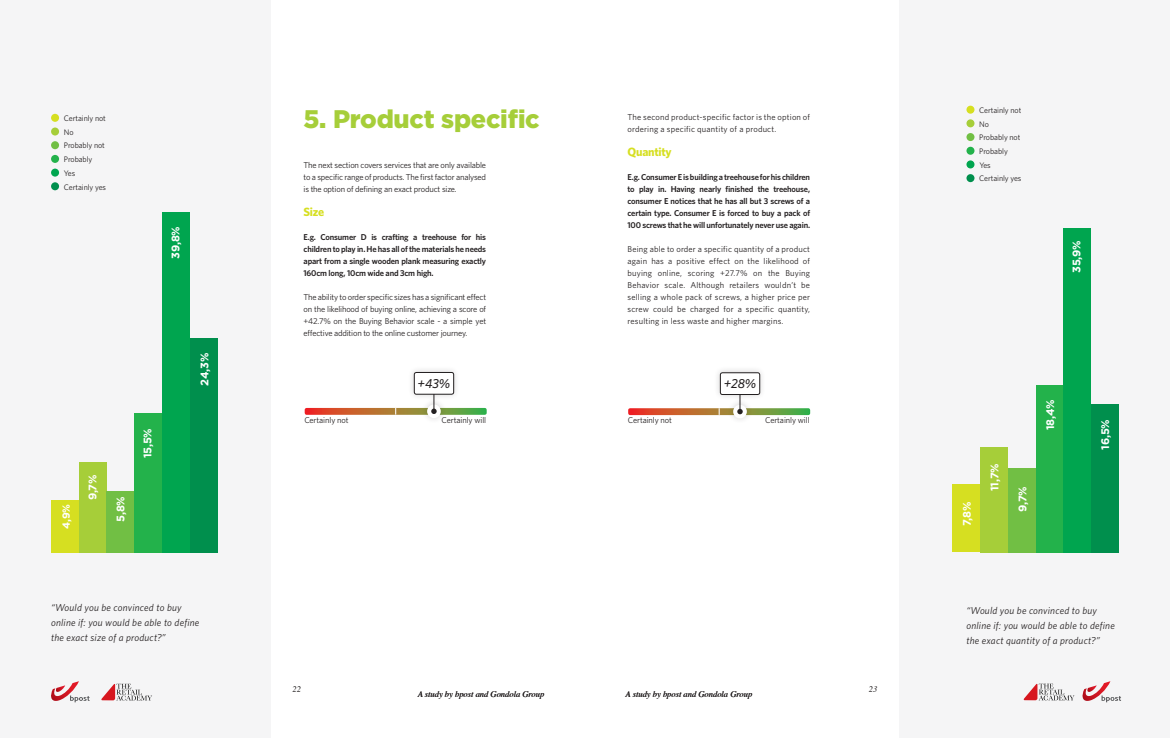
<style>
.page{position:relative;width:1170px;height:738px;background:#fff}
.page>*{position:absolute;margin:0;border:0;box-sizing:border-box;transform-origin:0 0}
.t1{font:900 25.4px "Gotham";letter-spacing:-.01em;color:#a6ce39}
.t2{font:italic 500 13.1px "Whitney";color:#231f20}
.t3{font:700 12px "Whitney";letter-spacing:-.02em;color:#d6df21}
.t4{font:700 11px "Gotham";letter-spacing:-.02em;color:#fff}
.t5{font:700 10.2px "Gotham";color:#fff}
.t6{font:italic 10px/15px "Whitney";letter-spacing:.02em;color:#231f20}
.t7{font:8.5px/12px "Whitney";letter-spacing:.015em;color:#231f20;text-align:justify}
.t8{font:600 8.5px/12px "Whitney";letter-spacing:-.02em;color:#231f20;text-align:justify}
.t9{font:italic 8.5px "Times";color:#231f20}
.t10{font:8.4px "Whitney";letter-spacing:-.01em;color:#231f20}
.t11{font:8px/13.7px "Whitney";letter-spacing:-.01em;color:#231f20}
</style>
<div class="page">
<div style="left:0;top:0;width:270px;height:737px;background:#f5f5f6"></div>
<div style="left:899px;top:0;width:270px;height:737px;background:#f5f5f6"></div>
<svg style="left:101px;top:683px;width:51px;height:17px"></svg>
<svg style="left:1024px;top:683px;width:50px;height:16px"></svg>
<svg style="left:51px;top:681px;width:39px;height:20px"></svg>
<svg style="left:1082px;top:681px;width:38px;height:20px"></svg>
<div style="left:51px;top:141px;width:8px;height:8px;background:#71bf44;border-radius:50%"></div>
<div style="left:51px;top:114px;width:8px;height:8px;background:#d6df21;border-radius:50%"></div>
<div style="left:51px;top:127px;width:8px;height:8px;background:#a6ce39;border-radius:50%"></div>
<div style="left:51px;top:155px;width:8px;height:8px;background:#23b24b;border-radius:50%"></div>
<div style="left:51px;top:168px;width:8px;height:8px;background:#00a54f;border-radius:50%"></div>
<div style="left:51px;top:182px;width:8px;height:8px;background:#008f4d;border-radius:50%"></div>
<div style="left:966px;top:133px;width:8px;height:8px;background:#71bf44;border-radius:50%"></div>
<div style="left:966px;top:106px;width:8px;height:8px;background:#d6df21;border-radius:50%"></div>
<div style="left:966px;top:119px;width:8px;height:8px;background:#a6ce39;border-radius:50%"></div>
<div style="left:966px;top:147px;width:8px;height:8px;background:#23b24b;border-radius:50%"></div>
<div style="left:966px;top:160px;width:8px;height:8px;background:#00a54f;border-radius:50%"></div>
<div style="left:966px;top:174px;width:8px;height:8px;background:#008f4d;border-radius:50%"></div>
<div style="left:51px;top:500px;width:28px;height:52px;background:#d6df21"></div>
<div style="left:79px;top:461px;width:27px;height:91px;background:#a6ce39"></div>
<div style="left:106px;top:490px;width:28px;height:62px;background:#71bf44"></div>
<div style="left:134px;top:412px;width:28px;height:140px;background:#23b24b"></div>
<div style="left:162px;top:212px;width:28px;height:340px;background:#00a54f"></div>
<div style="left:190px;top:338px;width:27px;height:214px;background:#008f4d"></div>
<div style="left:952px;top:484px;width:27px;height:68px;background:#d6df21"></div>
<div style="left:979px;top:447px;width:28px;height:105px;background:#a6ce39"></div>
<div style="left:1007px;top:467px;width:28px;height:85px;background:#71bf44"></div>
<div style="left:1035px;top:385px;width:28px;height:167px;background:#23b24b"></div>
<div style="left:1063px;top:228px;width:27px;height:324px;background:#00a54f"></div>
<div style="left:1090px;top:403px;width:28px;height:149px;background:#008f4d"></div>
<div style="left:420px;top:398px;width:27px;height:26px;background:#231f20;opacity:.2"></div>
<div style="left:427px;top:404px;width:13px;height:14px;background:#fff;border-radius:50%"></div>
<div style="left:407px;top:365px;width:53px;height:51px;background:#231f20;opacity:.2"></div>
<div style="left:414px;top:372px;width:39px;height:22px;background:#fff;border-radius:2px"></div>
<div style="left:414px;top:372px;width:40px;height:22px;border:1px solid #231f20;border-radius:2px"></div>
<svg style="left:304px;top:393px;width:182px;height:21px"></svg>
<div style="left:713px;top:366px;width:53px;height:51px;background:#231f20;opacity:.2"></div>
<div style="left:720px;top:372px;width:39px;height:22px;background:#fff;border-radius:2px"></div>
<div style="left:720px;top:372px;width:39px;height:22px;border:1px solid #231f20;border-radius:2px"></div>
<svg style="left:628px;top:394px;width:182px;height:21px"></svg>
<p class="t11" style="left:64px;top:111px;width:43px">Certainly not<br>No</p>
<p class="t11" style="left:64px;top:152px;width:44px">Probably<br>Yes<br>Certainly yes</p>
<p class="t11" style="left:64px;top:138px;width:43px">Probably not</p>
<p class="t4" style="left:168px;top:258px;width:34px;rotate:-90deg">39,8%</p>
<p class="t5" style="left:59px;top:528px;width:26px;rotate:-90deg">4,9%</p>
<p class="t4" style="left:85px;top:500px;width:27px;rotate:-90deg">9,7%</p>
<p class="t4" style="left:113px;top:521px;width:27px;rotate:-90deg">5,8%</p>
<p class="t4" style="left:140px;top:458px;width:32px;rotate:-90deg">15,5%</p>
<p class="t4" style="left:197px;top:385px;width:34px;rotate:-90deg">24,3%</p>
<h1 class="t1" style="left:303px;top:102px;width:238px">5. Product specific</h1>
<p class="t7" style="left:303px;top:159px;width:184px">The next section covers services that are only available to a specific range of products. The first factor analysed is the option of defining an exact product size.</p>
<h3 class="t3" style="left:303px;top:204px;width:22px">Size</h3>
<p class="t8" style="left:303px;top:231px;width:184px">E.g. Consumer D is crafting a treehouse for his children to play in. He has all of the materials he needs apart from a single wooden plank measuring exactly 160cm long, 10cm wide and 3cm high.</p>
<p class="t7" style="left:303px;top:291px;width:184px">The ability to order specific sizes has a significant effect on the likelihood of buying online, achieving a score of +42.7% on the Buying Behavior scale - a simple yet effective addition to the online customer journey.</p>
<p class="t7" style="left:627px;top:111px;width:184px">The second product-specific factor is the option of ordering a specific quantity of a product.</p>
<h3 class="t3" style="left:627px;top:144px;width:45px">Quantity</h3>
<p class="t8" style="left:627px;top:171px;width:184px">E.g. Consumer E is building a treehouse for his children to play in. Having nearly finished the treehouse, consumer E notices that he has all but 3 screws of a certain type. Consumer E is forced to buy a pack of 100 screws that he will unfortunately never use again.</p>
<p class="t7" style="left:627px;top:243px;width:184px">Being able to order a specific quantity of a product again has a positive effect on the likelihood of buying online, scoring +27.7% on the Buying Behavior scale. Although retailers wouldn’t be selling a whole pack of screws, a higher price per screw could be charged for a specific quantity, resulting in less waste and higher margins.</p>
<h2 class="t2" style="left:417px;top:374px;width:34px">+43%</h2>
<h2 class="t2" style="left:723px;top:375px;width:34px">+28%</h2>
<p class="t10" style="left:304px;top:414px;width:46px">Certainly not</p>
<p class="t10" style="left:441px;top:413px;width:46px">Certainly will</p>
<p class="t10" style="left:627px;top:414px;width:46px">Certainly not</p>
<p class="t10" style="left:764px;top:414px;width:46px">Certainly will</p>
<p class="t11" style="left:979px;top:103px;width:43px">Certainly not<br>No</p>
<p class="t11" style="left:979px;top:144px;width:44px">Probably<br>Yes<br>Certainly yes</p>
<p class="t11" style="left:979px;top:130px;width:43px">Probably not</p>
<p class="t4" style="left:1068px;top:273px;width:34px;rotate:-90deg">35,9%</p>
<p class="t4" style="left:959px;top:526px;width:26px;rotate:-90deg">7,8%</p>
<p class="t4" style="left:986px;top:490px;width:29px;rotate:-90deg">11,7%</p>
<p class="t4" style="left:1042px;top:430px;width:32px;rotate:-90deg">18,4%</p>
<p class="t4" style="left:1014px;top:511px;width:27px;rotate:-90deg">9,7%</p>
<p class="t4" style="left:1097px;top:449px;width:32px;rotate:-90deg">16,5%</p>
<p class="t6" style="left:51px;top:599px;width:150px">“Would you be convinced to buy online if: you would be able to define the exact size of a product?”</p>
<p class="t6" style="left:966px;top:602px;width:150px">“Would you be convinced to buy online if: you would be able to define the exact quantity of a product?”</p>
<p class="t9" style="left:292px;top:681px;width:10px">22</p>
<p class="t9" style="left:868px;top:681px;width:10px">23</p>
<p class="t9" style="left:417px;top:686px;width:128px">A study by bpost and Gondola Group</p>
<p class="t9" style="left:625px;top:686px;width:128px">A study by bpost and Gondola Group</p>
</div>
